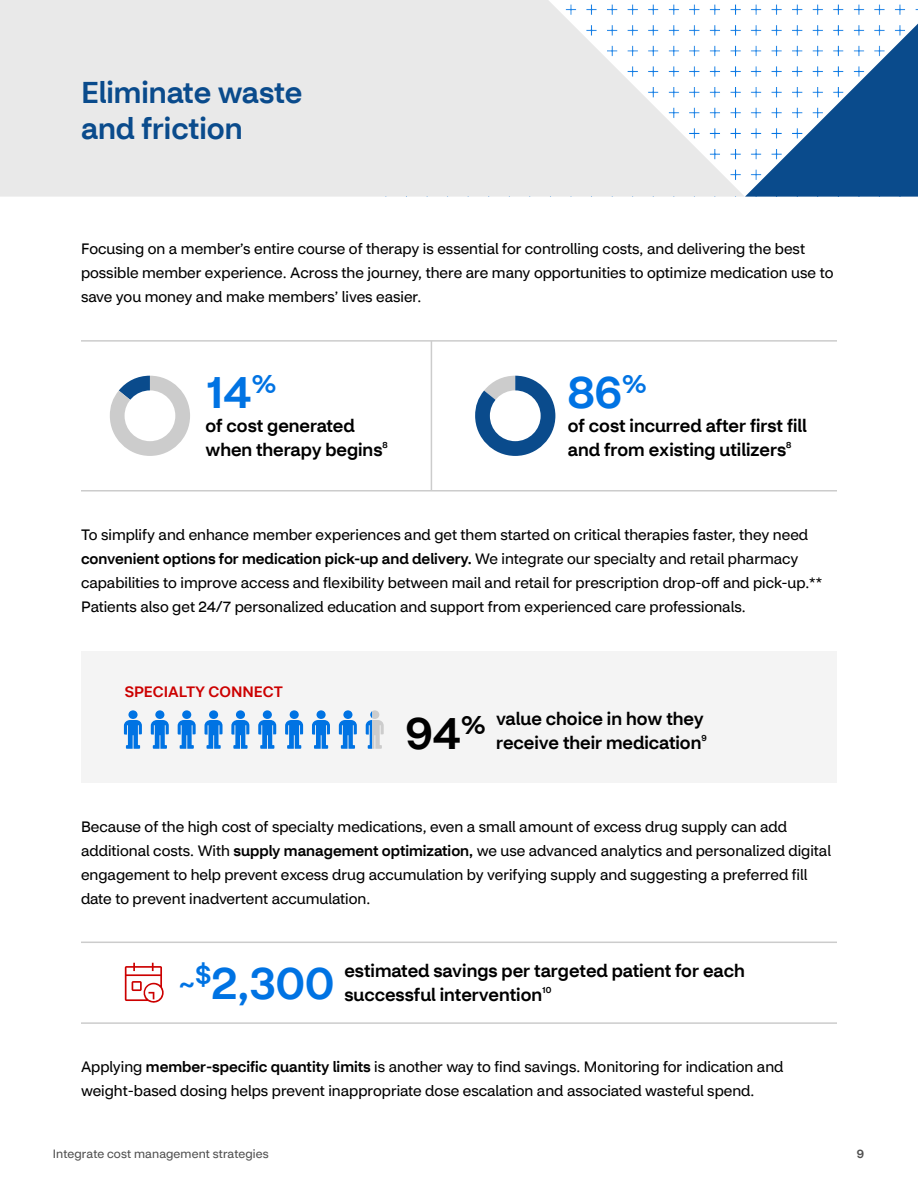
<style>
.page{position:relative;width:918px;height:1188px;background:#fff}
.page>*{position:absolute;margin:0;border:0;box-sizing:border-box;transform-origin:0 0}
.Body_Copy_10{font:500 45px "CVS Health Sans";color:#0073e3}
.Body_Copy_10-2{font:500 45px "CVS Health Sans";color:#000}
.t1{font:500 30px/36px "CVS Health Sans";color:#0a4b8c}
.Body_Copy_10-3{font:500 18px/24px "CVS Health Sans";color:#000}
.Body_Copy_10-4{font:15px/24px "CVS Health Sans";color:#000}
.t2{font:500 15px "CVS Health Sans";color:#c00}
.t3{font:12px "CVS Health Sans";letter-spacing:.01em;color:#505050}
.t4{font:500 12px "CVS Health Sans";color:#505050}
.s1{font-weight:500}
</style>
<div class="page">
<div style="left:81px;top:651px;width:756px;height:132px;background:#f4f4f4"></div>
<hr style="left:81px;top:340px;width:756px;height:2px;background:#ccc">
<hr style="left:81px;top:490px;width:756px;height:2px;background:#ccc">
<hr style="left:81px;top:942px;width:756px;height:1px;background:#ccc">
<hr style="left:81px;top:1022px;width:756px;height:2px;background:#ccc">
<hr style="left:431px;top:341px;width:1px;height:149px;background:#ccc">
<svg style="left:110px;top:376px;width:80px;height:80px"></svg>
<div style="left:125px;top:390px;width:50px;height:51px;background:#fff;border-radius:50%"></div>
<svg style="left:475px;top:376px;width:80px;height:80px"></svg>
<div style="left:490px;top:390px;width:51px;height:51px;background:#fff;border-radius:50%"></div>
<svg style="left:124px;top:710px;width:18px;height:39px"></svg>
<svg style="left:151px;top:710px;width:18px;height:39px"></svg>
<svg style="left:178px;top:710px;width:18px;height:39px"></svg>
<svg style="left:205px;top:710px;width:18px;height:39px"></svg>
<svg style="left:231px;top:710px;width:18px;height:39px"></svg>
<svg style="left:258px;top:710px;width:18px;height:39px"></svg>
<svg style="left:285px;top:710px;width:18px;height:39px"></svg>
<svg style="left:312px;top:710px;width:18px;height:39px"></svg>
<svg style="left:339px;top:710px;width:18px;height:39px"></svg>
<svg style="left:366px;top:710px;width:18px;height:39px"></svg>
<svg style="left:125px;top:963px;width:39px;height:40px"></svg>
<svg style="left:0;top:0;width:744px;height:197px;background:#eaebeb"></svg>
<svg style="left:745px;top:24px;width:173px;height:173px"></svg>
<h2 class="t1" style="left:81px;top:75px;width:223px">Eliminate waste and friction</h2>
<p class="Body_Copy_10-4" style="left:81px;top:236px;width:754px">Focusing on a member’s entire course of therapy is essential for controlling costs, and delivering the best possible member experience. Across the journey, there are many opportunities to optimize medication use to save you money and make members’ lives easier.</p>
<p class="Body_Copy_10" style="left:205px;top:365px;width:73px">14<sup>%</sup></p>
<p class="Body_Copy_10-3" style="left:205px;top:414px;width:184px">of cost generated when therapy begins<sup>8</sup></p>
<p class="Body_Copy_10" style="left:568px;top:365px;width:81px">86<sup>%</sup></p>
<p class="Body_Copy_10-3" style="left:568px;top:414px;width:240px">of cost incurred after first fill and from existing utilizers<sup>8</sup></p>
<p class="Body_Copy_10-4" style="left:81px;top:523px;width:743px">To simplify and enhance member experiences and get them started on critical therapies faster, they need <span class="s1">convenient options for medication pick-up and delivery.</span> We integrate our specialty and retail pharmacy capabilities to improve access and flexibility between mail and retail for prescription drop-off and pick-up.** Patients also get 24/7 personalized education and support from experienced care professionals.</p>
<p class="t2" style="left:125px;top:682px;width:160px">SPECIALTY CONNECT</p>
<p class="Body_Copy_10-2" style="left:406px;top:705px;width:82px">94<sup>%</sup></p>
<p class="Body_Copy_10-3" style="left:496px;top:707px;width:212px">value choice in how they receive their medication<sup>9</sup></p>
<p class="Body_Copy_10-4" style="left:81px;top:815px;width:752px">Because of the high cost of specialty medications, even a small amount of excess drug supply can add additional costs. With <span class="s1">supply management optimization,</span> we use advanced analytics and personalized digital engagement to help prevent excess drug accumulation by verifying supply and suggesting a preferred fill date to prevent inadvertent accumulation.</p>
<p class="Body_Copy_10" style="left:179px;top:956px;width:157px"><sup>~$</sup>2,300</p>
<p class="Body_Copy_10-3" style="left:344px;top:959px;width:402px">estimated savings per targeted patient for each successful intervention<sup>10</sup></p>
<p class="Body_Copy_10-4" style="left:81px;top:1055px;width:704px">Applying <span class="s1">member-specific quantity limits</span> is another way to find savings. Monitoring for indication and weight-based dosing helps prevent inappropriate dose escalation and associated wasteful spend.</p>
<p class="t3" style="left:53px;top:1147px;width:217px">Integrate cost management strategies</p>
<p class="t4" style="left:857px;top:1147px;width:9px">9</p>
</div>
